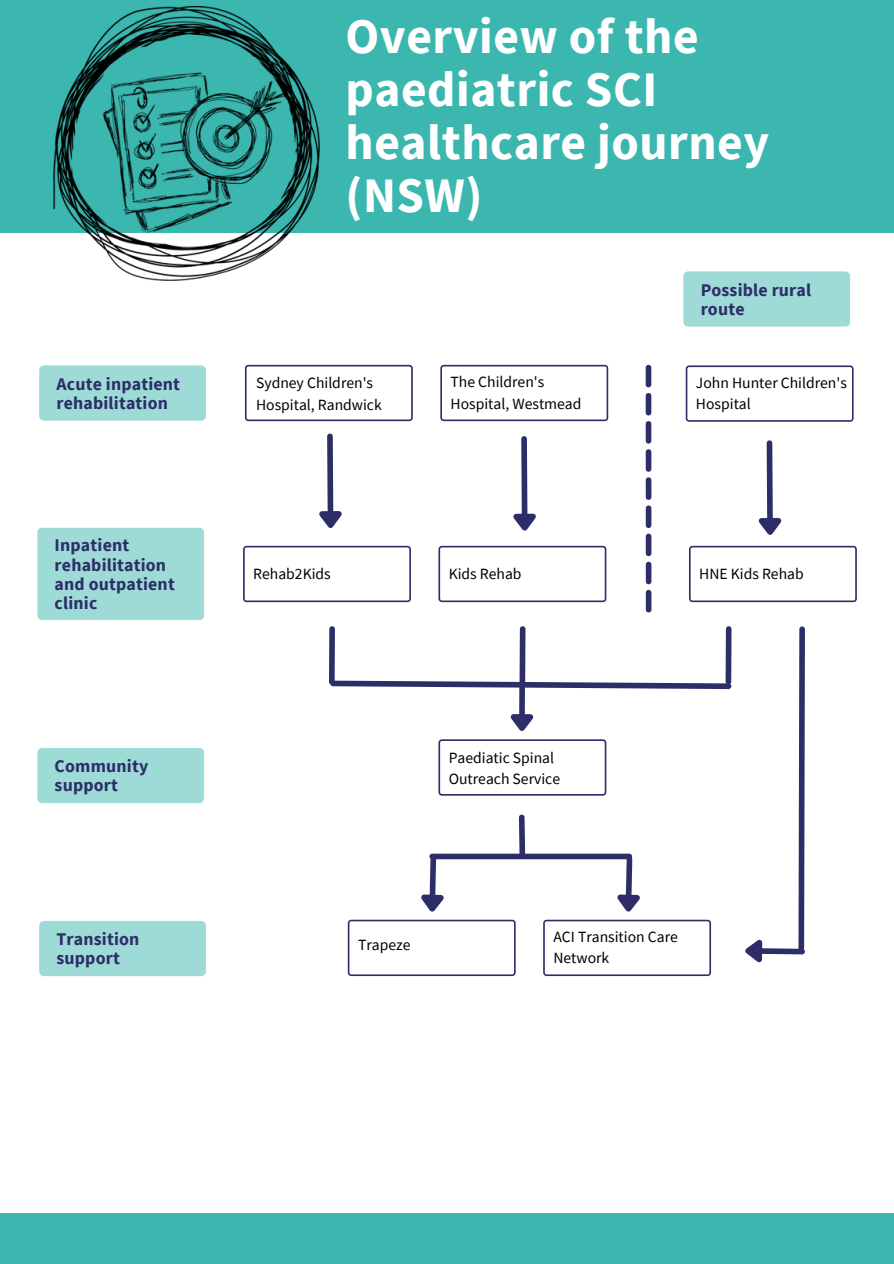
<style>
.page{position:relative;width:894px;height:1264px;background:#fff}
.page>*{position:absolute;margin:0;border:0;box-sizing:border-box;transform-origin:0 0}
.t1{font:700 49.5px/52.9px "Source Sans Pro";letter-spacing:.01em;color:#fff}
.t2{font:700 17.85px/19.2px "Source Sans Pro";letter-spacing:.01em;color:#2d2e68}
.t3{font:15.6px/21.5px "Source Sans Pro";color:#000}
</style>
<div class="page">
<div style="left:0;top:1213px;width:893px;height:50px;background:#3bb7b0"></div>
<div style="left:0;top:0;width:893px;height:232px;background:#3bb7b0"></div>
<div style="left:39px;top:365px;width:167px;height:55px;background:#9edbd7;border-radius:5px"></div>
<svg style="left:245px;top:365px;width:167px;height:56px"></svg>
<svg style="left:440px;top:365px;width:168px;height:56px"></svg>
<div style="left:37px;top:527px;width:167px;height:93px;background:#9edbd7;border-radius:5px"></div>
<svg style="left:243px;top:546px;width:168px;height:56px"></svg>
<svg style="left:438px;top:546px;width:168px;height:56px"></svg>
<div style="left:37px;top:748px;width:167px;height:55px;background:#9edbd7;border-radius:5px"></div>
<div style="left:39px;top:921px;width:167px;height:55px;background:#9edbd7;border-radius:5px"></div>
<svg style="left:645px;top:365px;width:6px;height:247px"></svg>
<svg style="left:685px;top:365px;width:168px;height:57px"></svg>
<svg style="left:319px;top:433px;width:23px;height:95px"></svg>
<svg style="left:513px;top:436px;width:23px;height:95px"></svg>
<svg style="left:689px;top:440px;width:167px;height:162px"></svg>
<svg style="left:329px;top:626px;width:476px;height:350px"></svg>
<div style="left:683px;top:271px;width:166px;height:55px;background:#9edbd7;border-radius:5px"></div>
<img style="left:53px;top:6px;width:266px;height:274px">
<p class="t1" style="left:345px;top:9px;width:425px">Overview of the paediatric SCI healthcare journey (NSW)</p>
<p class="t2" style="left:56px;top:374px;width:125px">Acute inpatient</p>
<p class="t2" style="left:56px;top:393px;width:113px">rehabilitation</p>
<p class="t3" style="left:256px;top:372px;width:127px">Sydney Children's<br>Hospital, Randwick</p>
<p class="t3" style="left:450px;top:371px;width:95px">The Children's</p>
<p class="t3" style="left:450px;top:392px;width:132px">Hospital, Westmead</p>
<p class="t2" style="left:55px;top:535px;width:76px">Inpatient</p>
<p class="t2" style="left:55px;top:554px;width:122px">rehabilitation and outpatient clinic</p>
<p class="t3" style="left:253px;top:562px;width:79px">Rehab2Kids</p>
<p class="t3" style="left:448px;top:562px;width:74px">Kids Rehab</p>
<p class="t2" style="left:700px;top:280px;width:112px">Possible rural route</p>
<p class="t3" style="left:695px;top:371px;width:152px">John Hunter Children's<br>Hospital</p>
<p class="t3" style="left:699px;top:562px;width:106px">HNE Kids Rehab</p>
<p class="t2" style="left:55px;top:756px;width:95px">Community support</p>
<p class="t3" style="left:448px;top:746px;width:113px">Paediatic Spinal<br>Outreach Service</p>
<p class="t2" style="left:56px;top:929px;width:84px">Transition support</p>
<p class="t3" style="left:358px;top:934px;width:54px">Trapeze</p>
<p class="t3" style="left:553px;top:925px;width:126px">ACI Transition Care<br>Network</p>
</div>
